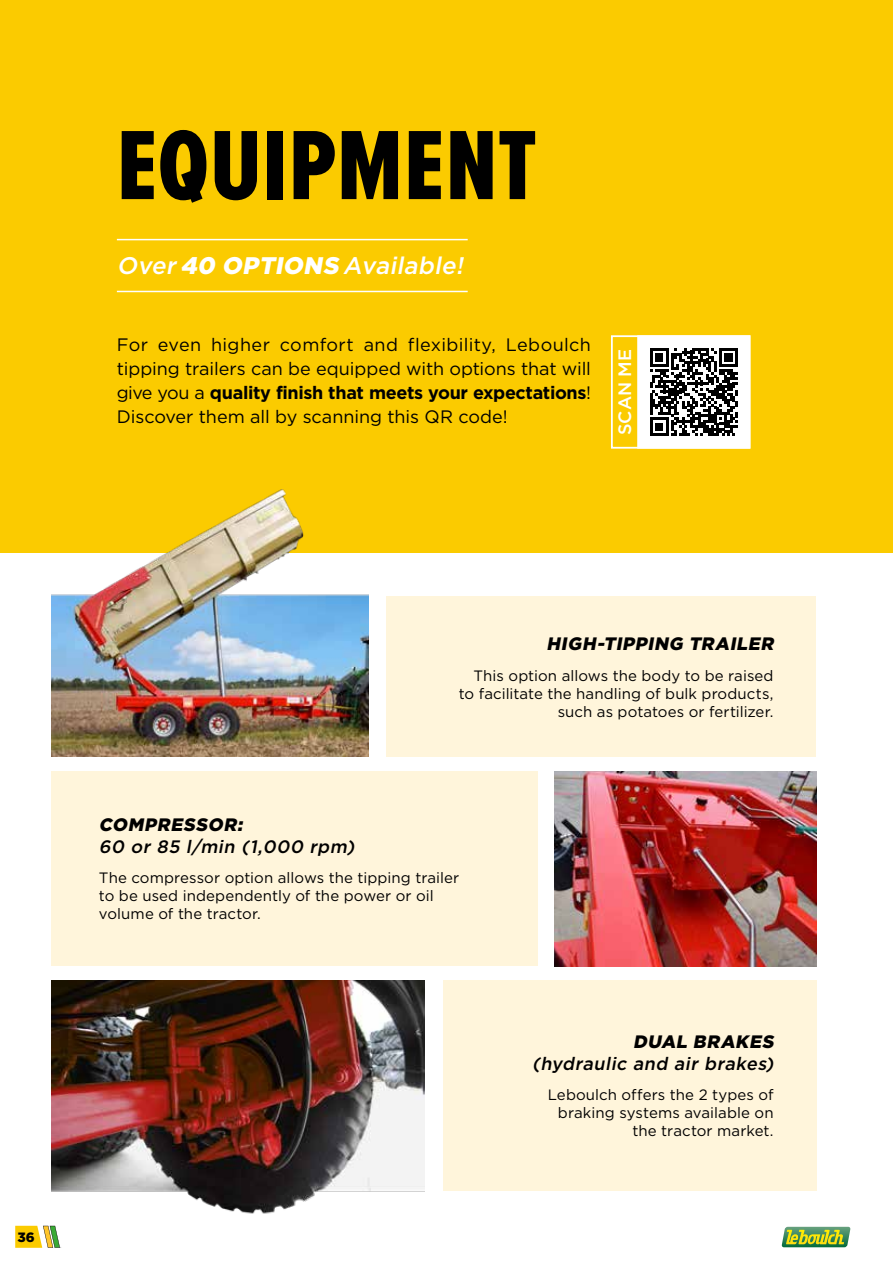
<style>
.page{position:relative;width:893px;height:1263px;background:#fff}
.page>*{position:absolute;margin:0;border:0;box-sizing:border-box;transform-origin:0 0}
.t1{font:102px "Proxima Nova Ex Cn Extrabld";letter-spacing:.01em;color:#000}
.t2{font:italic 500 24px "Gotham";color:#fff}
.t3{font:18px/24px "Gotham";letter-spacing:-.005em;color:#000;text-align:justify}
.t4{font:italic 500 18px "Gotham";color:#000}
.t5{font:italic 900 18px "Gotham";color:#000}
.t6{font:500 18px "Gotham";color:#fff}
.t7{font:15px/18px "Gotham";letter-spacing:.005em;color:#000;text-align:right}
.t8{font:900 13.5px "Gotham";color:#000}
.s1{font-weight:900}
.s2{font-weight:700}
</style>
<div class="page">
<div style="left:443px;top:980px;width:373px;height:211px;background:#fff5db"></div>
<div style="left:386px;top:597px;width:430px;height:160px;background:#fff5db"></div>
<div style="left:0;top:0;width:893px;height:553px;background:#fbcb00"></div>
<div style="left:51px;top:771px;width:486px;height:195px;background:#fff5db"></div>
<img style="left:51px;top:980px;width:374px;height:234px">
<img style="left:51px;top:489px;width:317px;height:268px">
<img style="left:555px;top:771px;width:261px;height:195px">
<svg style="left:782px;top:1227px;width:68px;height:20px"></svg>
<svg style="left:15px;top:1226px;width:46px;height:22px"></svg>
<hr style="left:117px;top:291px;width:351px;height:1px;background:#fff">
<hr style="left:117px;top:239px;width:351px;height:1px;background:#fff">
<div style="left:611px;top:335px;width:139px;height:114px;background:#fbcb00;border:2px solid #fff"></div>
<div style="left:637px;top:335px;width:113px;height:114px;background:#fff;border:2px solid #fff"></div>
<svg style="left:650px;top:348px;width:88px;height:88px"></svg>
<h1 class="t1" style="left:117px;top:91px;width:422px">EQUIPMENT</h1>
<h2 class="t2" style="left:117px;top:252px;width:352px">Over <span class="s1">40 OPTIONS</span> Available!</h2>
<p class="t3" style="left:117px;top:332px;width:476px">For even higher comfort and flexibility, Leboulch tipping trailers can be equipped with options that will give you a <span class="s2">quality finish that meets your expectations</span>!<br>Discover them all by scanning this QR code!</p>
<p class="t6" style="left:614px;top:435px;width:88px;rotate:-90deg">SCAN ME</p>
<p class="t8" style="left:18px;top:1229px;width:19px">36</p>
<p class="t5" style="left:546px;top:633px;width:232px">HIGH-TIPPING TRAILER</p>
<p class="t7" style="left:459px;top:666px;width:316px">This option allows the body to be raised to facilitate the handling of bulk products, such as potatoes or fertilizer.</p>
<p class="t5" style="left:99px;top:814px;width:148px">COMPRESSOR:</p>
<p class="t4" style="left:99px;top:836px;width:260px">60 or 85 l/min (1,000 rpm)</p>
<p class="t7" style="left:99px;top:869px;width:362px;text-align:left">The compressor option allows the tipping trailer to be used independently of the power or oil volume of the tractor.</p>
<p class="t5" style="left:633px;top:1031px;width:146px">DUAL BRAKES</p>
<p class="t4" style="left:532px;top:1053px;width:246px">(hydraulic and air brakes)</p>
<p class="t7" style="left:548px;top:1086px;width:227px">Leboulch offers the 2 types of braking systems available on the tractor market.</p>
</div>
